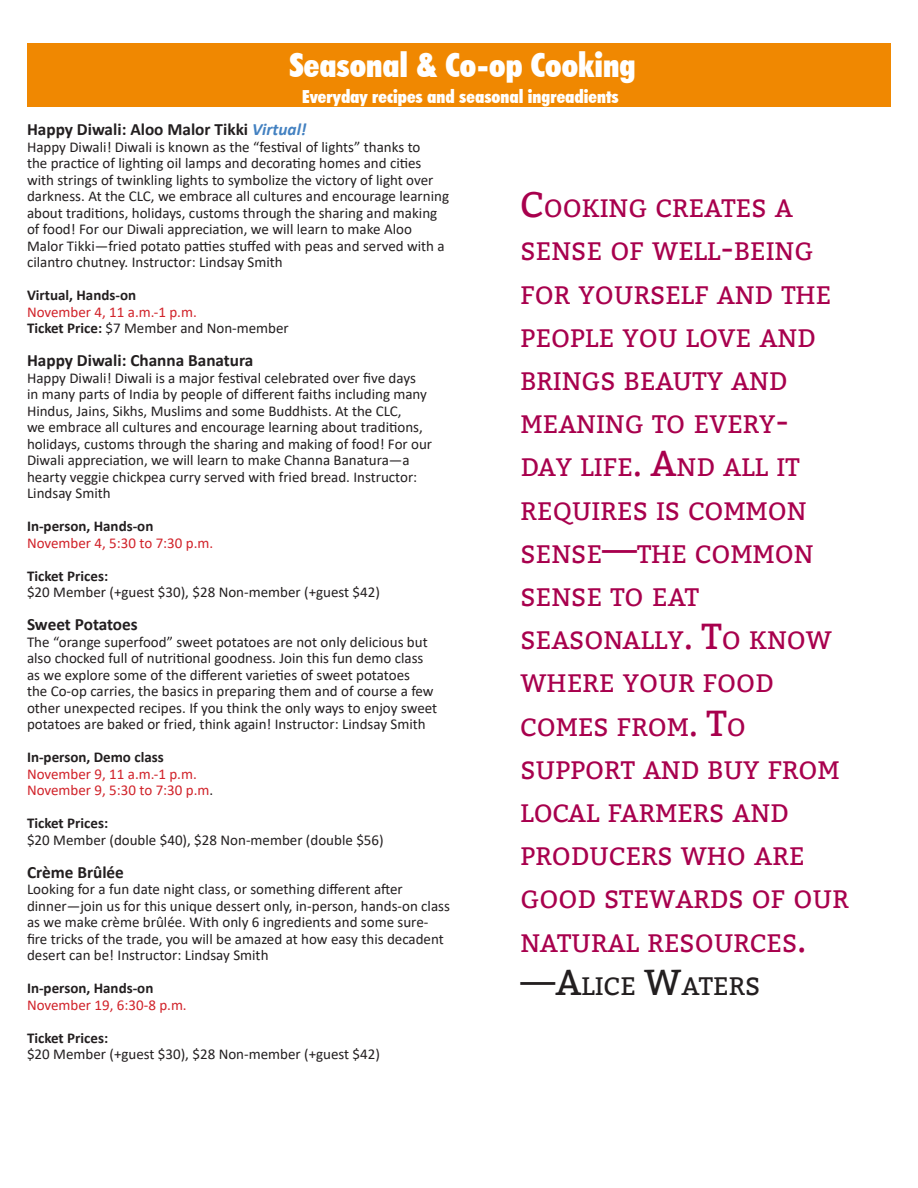
<style>
.page{position:relative;width:918px;height:1188px;background:#fff}
.page>*{position:absolute;margin:0;border:0;box-sizing:border-box;transform-origin:0 0}
.t1{font:900 condensed 33px "Futura BT";color:#fff}
.t2{font:25.2px/43.2px "Bitter";color:#a8004d}
.t3{font:25.2px "Bitter";color:#231f20}
.t4{font:900 condensed 18px "Futura BT";color:#fff}
.t5{font:700 17.25px "Calibri";color:#231f20}
.t6{font:15px/16.5px "Calibri";color:#231f20}
.t7{font:15px "Calibri";color:#d1232a}
.t8{font:700 15px "Calibri";color:#231f20}
.s1{font-style:italic;color:#4381c1}
.s2{font-weight:700}
.s3{color:#231f20}
.s4{font-size:36px}
</style>
<div class="page">
<div style="left:27px;top:43px;width:864px;height:64px;background:#f08801"></div>
<p class="t1" style="left:289px;top:45px;width:348px">Seasonal &amp; Co-op Cooking</p>
<p class="t4" style="left:302px;top:86px;width:318px">Everyday recipes and seasonal ingreadients</p>
<p class="t5" style="left:27px;top:117px;width:281px">Happy Diwali: Aloo Malor Tikki <span class="s1">Virtual!</span></p>
<p class="t6" style="left:27px;top:138px;width:424px">Happy Diwali! Diwali is known as the “festival of lights” thanks to<br>the practice of lighting oil lamps and decorating homes and cities with strings of twinkling lights to symbolize the victory of light over darkness. At the CLC, we embrace all cultures and encourage learning about traditions, holidays, customs through the sharing and making of food! For our Diwali appreciation, we will learn to make Aloo Malor Tikki—fried potato patties stuffed with peas and served with a cilantro chutney. Instructor: Lindsay Smith</p>
<p class="t8" style="left:27px;top:285px;width:111px">Virtual, Hands-on</p>
<p class="t7" style="left:27px;top:301px;width:171px">November 4, 11 a.m.-1 p.m.</p>
<p class="t6" style="left:27px;top:320px;width:263px"><span class="s2">Ticket Price:</span> $7 Member and Non-member</p>
<p class="t5" style="left:27px;top:348px;width:228px">Happy Diwali: Channa Banatura</p>
<p class="t6" style="left:27px;top:369px;width:407px">Happy Diwali! Diwali is a major festival celebrated over five days<br>in many parts of India by people of different faiths including many Hindus, Jains, Sikhs, Muslims and some Buddhists. At the CLC,<br>we embrace all cultures and encourage learning about traditions, holidays, customs through the sharing and making of food! For our Diwali appreciation, we will learn to make Channa Banatura—a hearty veggie chickpea curry served with fried bread. Instructor:<br>Lindsay Smith</p>
<p class="t8" style="left:27px;top:516px;width:128px">In-person, Hands-on</p>
<p class="t7" style="left:27px;top:532px;width:188px">November 4, 5:30 to 7:30 p.m.</p>
<p class="t8" style="left:27px;top:565px;width:83px">Ticket Prices:</p>
<p class="t6" style="left:27px;top:584px;width:355px">$20 Member (+guest $30), $28 Non-member (+guest $42)</p>
<p class="t5" style="left:27px;top:612px;width:112px">Sweet Potatoes</p>
<p class="t6" style="left:27px;top:633px;width:412px">The “orange superfood” sweet potatoes are not only delicious but also chocked full of nutritional goodness. Join this fun demo class as we explore some of the different varieties of sweet potatoes<br>the Co-op carries, the basics in preparing them and of course a few other unexpected recipes. If you think the only ways to enjoy sweet potatoes are baked or fried, think again! Instructor: Lindsay Smith</p>
<p class="t8" style="left:27px;top:747px;width:138px">In-person, Demo class</p>
<p class="t7" style="left:27px;top:763px;width:171px">November 9, 11 a.m.-1 p.m.</p>
<p class="t7" style="left:27px;top:780px;width:188px">November 9, 5:30 to 7:30 p.m<span class="s3">.</span></p>
<p class="t8" style="left:27px;top:813px;width:83px">Ticket Prices:</p>
<p class="t6" style="left:27px;top:831px;width:358px">$20 Member (double $40), $28 Non-member (double $56)</p>
<p class="t5" style="left:27px;top:860px;width:99px">Crème Brûlée</p>
<p class="t6" style="left:27px;top:881px;width:424px">Looking for a fun date night class, or something different after dinner—join us for this unique dessert only, in-person, hands-on class as we make crème brûlée. With only 6 ingredients and some sure&shy;fire tricks of the trade, you will be amazed at how easy this decadent desert can be! Instructor: Lindsay Smith</p>
<p class="t8" style="left:27px;top:978px;width:128px">In-person, Hands-on</p>
<p class="t7" style="left:27px;top:994px;width:161px">November 19, 6:30-8 p.m.</p>
<p class="t8" style="left:27px;top:1027px;width:83px">Ticket Prices:</p>
<p class="t6" style="left:27px;top:1046px;width:355px">$20 Member (+guest $30), $28 Non-member (+guest $42)</p>
<p class="t2" style="left:521px;top:187px;width:312px"><span class="s4">C</span>OOKING CREATES A<br>SENSE OF WELL<span class="s4">-</span>BEING<br>FOR YOURSELF AND THE<br>PEOPLE YOU LOVE AND<br>BRINGS BEAUTY AND<br>MEANING TO EVERY<span class="s4">-<br></span>DAY LIFE<span class="s4">. A</span>ND ALL IT<br>REQUIRES IS COMMON<br>SENSE<span class="s4">—</span>THE COMMON<br>SENSE TO EAT</p>
<p class="t2" style="left:521px;top:619px;width:313px">SEASONALLY<span class="s4">. T</span>O KNOW<br>WHERE YOUR FOOD<br>COMES FROM<span class="s4">. T</span>O</p>
<p class="t2" style="left:521px;top:749px;width:321px">SUPPORT AND BUY FROM<br>LOCAL FARMERS AND</p>
<p class="t2" style="left:521px;top:835px;width:330px">PRODUCERS WHO ARE<br>GOOD STEWARDS OF OUR<br>NATURAL RESOURCES<span class="s4">.</span></p>
<p class="t3" style="left:521px;top:971px;width:241px"><span class="s4">—A</span>LICE <span class="s4">W</span>ATERS</p>
</div>
